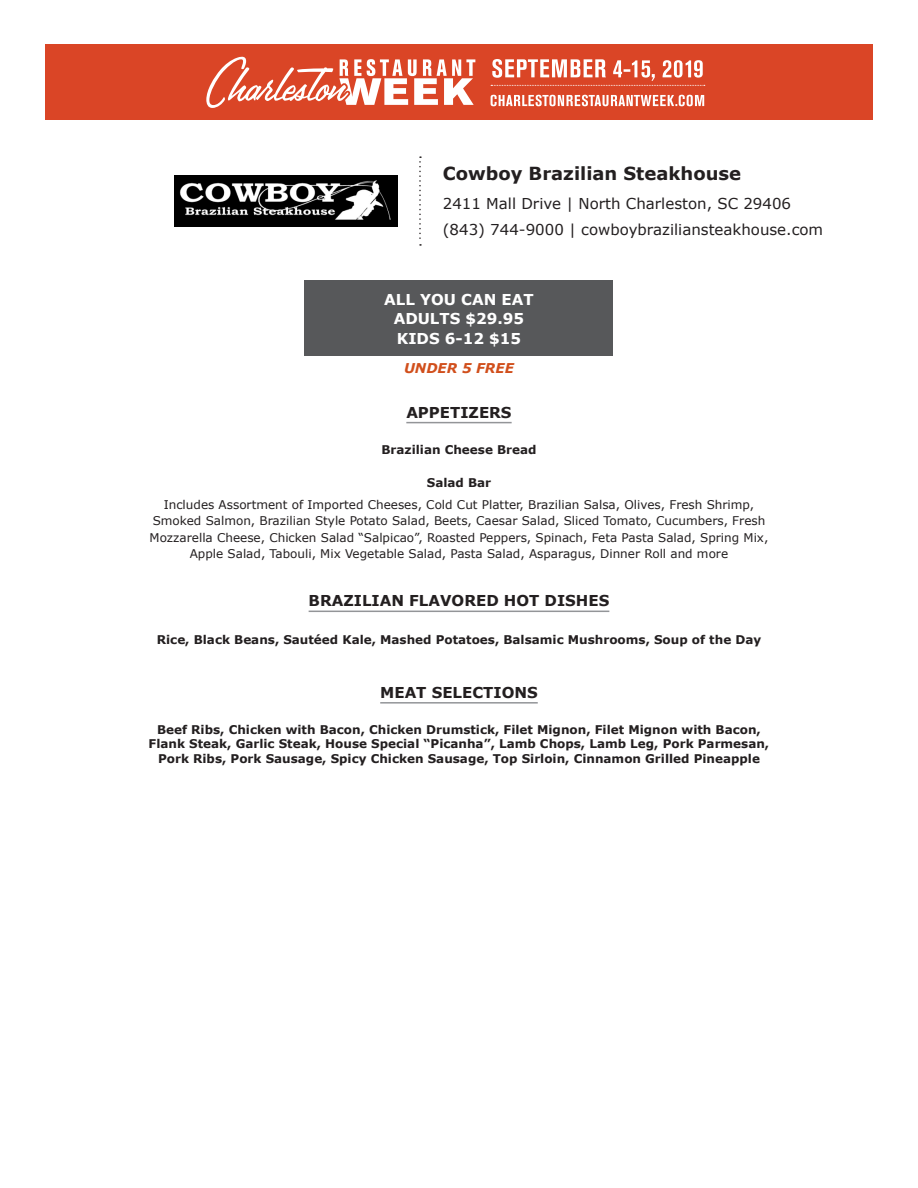
<style>
.page{position:relative;width:918px;height:1188px;background:#fff}
.page>*{position:absolute;margin:0;border:0;box-sizing:border-box;transform-origin:0 0}
.restaurant_name{font:700 18px "Verdana";color:#231f20}
.category{font:700 15px "Verdana";color:#231f20}
.phone_url{font:15px "Verdana";color:#231f20}
.Address{font:15px "Verdana";color:#231f20}
.description{font:700 15px "Verdana";color:#fff}
.menu_item{font:italic 700 13.5px "Verdana";color:#d14f1c}
.description-2{font:12px/16.5px "Verdana";color:#231f20;text-align:center}
.menu_item-2{font:700 12px/14.4px "Verdana";color:#231f20;text-align:center}
</style>
<div class="page">
<svg style="left:419px;top:156px;width:2px;height:90px"></svg>
<hr style="left:406px;top:422px;width:106px;height:1px;background:#939598">
<hr style="left:309px;top:611px;width:300px;height:1px;background:#939598">
<hr style="left:380px;top:702px;width:158px;height:2px;background:#939598">
<div style="left:45px;top:45px;width:828px;height:75px;background:#da4526"></div>
<svg style="left:206px;top:57px;width:269px;height:51px"></svg>
<svg style="left:491px;top:95px;width:213px;height:11px"></svg>
<svg style="left:491px;top:59px;width:214px;height:27px"></svg>
<div style="left:305px;top:281px;width:308px;height:75px;background:#57585a"></div>
<img style="left:174px;top:175px;width:223px;height:52px">
<p class="restaurant_name" style="left:443px;top:162px;width:300px">Cowboy Brazilian Steakhouse</p>
<p class="Address" style="left:443px;top:194px;width:350px">2411 Mall Drive | North Charleston, SC 29406</p>
<p class="phone_url" style="left:443px;top:220px;width:382px">(843) 744-9000 | cowboybraziliansteakhouse.com</p>
<p class="description" style="left:384px;top:289px;width:151px">ALL YOU CAN EAT</p>
<p class="description" style="left:394px;top:309px;width:132px">ADULTS $29.95</p>
<p class="description" style="left:397px;top:328px;width:126px">KIDS 6-12 $15</p>
<p class="menu_item" style="left:404px;top:359px;width:111px">UNDER 5 FREE</p>
<p class="category" style="left:406px;top:402px;width:107px">APPETIZERS</p>
<p class="menu_item-2" style="left:381px;top:442px;width:157px">Brazilian Cheese Bread</p>
<p class="menu_item-2" style="left:427px;top:475px;width:66px">Salad Bar</p>
<p class="description-2" style="left:150px;top:496px;width:620px">Includes Assortment of Imported Cheeses, Cold Cut Platter, Brazilian Salsa, Olives, Fresh Shrimp, Smoked Salmon, Brazilian Style Potato Salad, Beets, Caesar Salad, Sliced Tomato, Cucumbers, Fresh Mozzarella Cheese, Chicken Salad “Salpicao”, Roasted Peppers, Spinach, Feta Pasta Salad, Spring Mix, Apple Salad, Tabouli, Mix Vegetable Salad, Pasta Salad, Asparagus, Dinner Roll and more</p>
<p class="category" style="left:309px;top:591px;width:302px">BRAZILIAN FLAVORED HOT DISHES</p>
<p class="menu_item-2" style="left:157px;top:633px;width:606px">Rice, Black Beans, Sautéed Kale, Mashed Potatoes, Balsamic Mushrooms, Soup of the Day</p>
<p class="category" style="left:380px;top:683px;width:159px">MEAT SELECTIONS</p>
<p class="menu_item-2" style="left:149px;top:722px;width:622px">Beef Ribs, Chicken with Bacon, Chicken Drumstick, Filet Mignon, Filet Mignon with Bacon,<br>Flank Steak, Garlic Steak, House Special “Picanha”, Lamb Chops, Lamb Leg, Pork Parmesan,<br>Pork Ribs, Pork Sausage, Spicy Chicken Sausage, Top Sirloin, Cinnamon Grilled Pineapple</p>
</div>
